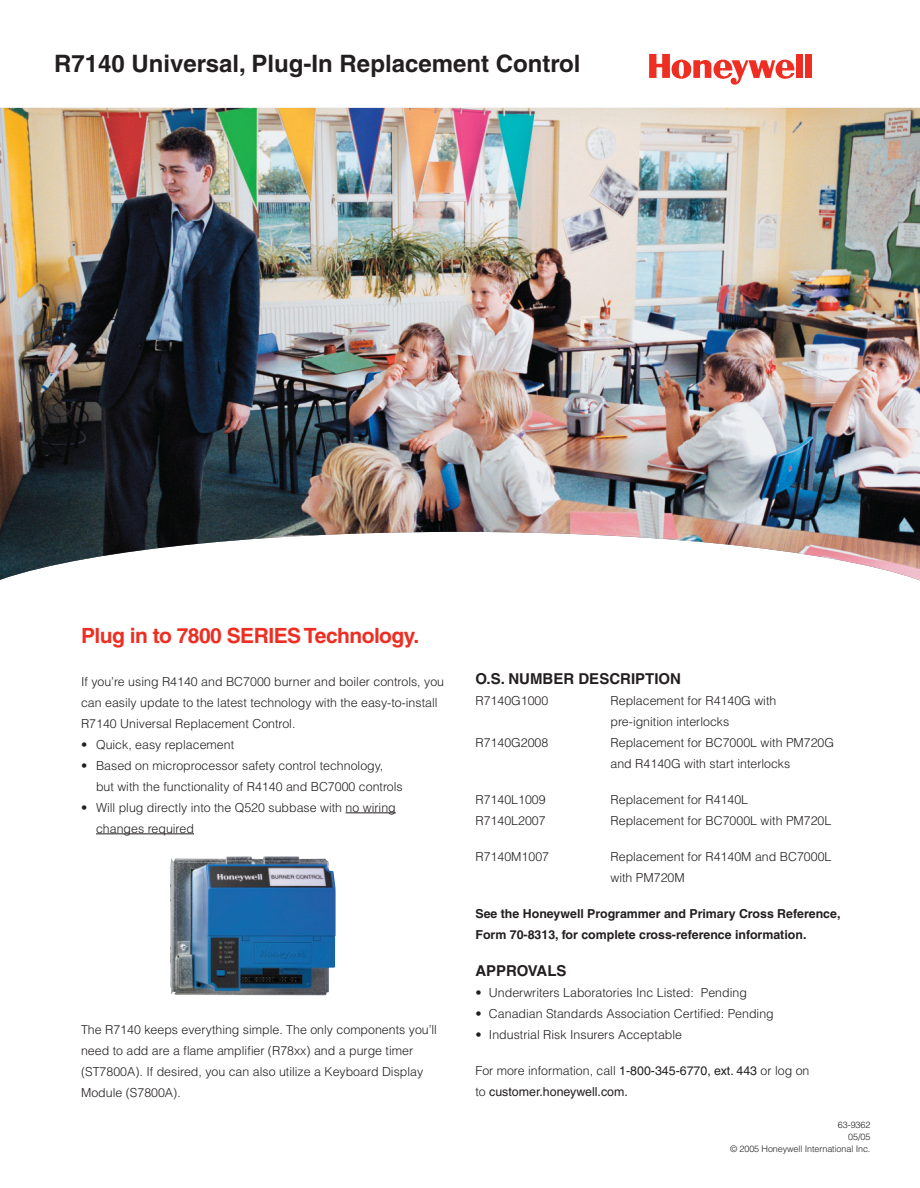
<style>
.page{position:relative;width:920px;height:1188px;background:#fff}
.page>*{position:absolute;margin:0;border:0;box-sizing:border-box;transform-origin:0 0}
.t1{font:700 24px "Helvetica";color:#231f20}
.t2{font:700 21px "Helvetica";letter-spacing:-.025em;color:#ee2e22}
.t3{font:700 15px "Helvetica";color:#231f20}
.t4{font:300 12.3px/21px "Helvetica";color:#231f20}
.t5{font:700 12.3px/21px "Helvetica";color:#231f20}
.t6{font:12.3px/21px "Helvetica";color:#231f20}
.t7{font:300 9px/12px "Helvetica";letter-spacing:-.01em;color:#231f20;text-align:right}
.s1{font-weight:300}
</style>
<div class="page">
<div style="left:796px;top:54px;width:6px;height:24px;background:#ee2e22"></div>
<div style="left:805px;top:54px;width:7px;height:24px;background:#ee2e22"></div>
<svg style="left:649px;top:54px;width:145px;height:31px"></svg>
<img style="left:0;top:108px;width:920px;height:473px">
<hr style="left:345px;top:812px;width:51px;height:1px;background:#231f20">
<hr style="left:96px;top:833px;width:98px;height:1px;background:#231f20">
<img style="left:170px;top:856px;width:165px;height:139px">
<h1 class="t1" style="left:54px;top:55px;width:528px">R7140 Universal, Plug-In Replacement Control</h1>
<h2 class="t2" style="left:81px;top:628px;width:340px">Plug in to 7800 SERIES Technology.</h2>
<p class="t4" style="left:81px;top:672px;width:364px">If you’re using R4140 and BC7000 burner and boiler controls, you can easily update to the latest technology with the easy-to-install<br>R7140 Universal Replacement Control.</p>
<p class="t4" style="left:81px;top:735px;width:155px">• Quick, easy replacement</p>
<p class="t4" style="left:96px;top:756px;width:308px;text-indent:-15px">• Based on microprocessor safety control technology, but with the functionality of R4140 and BC7000 controls</p>
<p class="t4" style="left:96px;top:798px;width:301px;text-indent:-15px">• Will plug directly into the Q520 subbase with no wiring changes required</p>
<p class="t4" style="left:81px;top:1020px;width:357px">The R7140 keeps everything simple. The only components you’ll need to add are a flame amplifier (R78xx) and a purge timer (ST7800A). If desired, you can also utilize a Keyboard Display Module (S7800A).</p>
<p class="t3" style="left:475px;top:673px;width:207px">O.S. NUMBER DESCRIPTION</p>
<p class="t4" style="left:475px;top:691px;width:74px">R7140G1000</p>
<p class="t4" style="left:610px;top:691px;width:167px">Replacement for R4140G with pre-ignition interlocks</p>
<p class="t4" style="left:475px;top:733px;width:74px">R7140G2008</p>
<p class="t4" style="left:610px;top:733px;width:225px">Replacement for BC7000L with PM720G and R4140G with start interlocks</p>
<p class="t4" style="left:475px;top:790px;width:72px">R7140L1009</p>
<p class="t4" style="left:610px;top:790px;width:139px">Replacement for R4140L</p>
<p class="t4" style="left:475px;top:811px;width:72px">R7140L2007</p>
<p class="t4" style="left:610px;top:811px;width:222px">Replacement for BC7000L with PM720L</p>
<p class="t4" style="left:475px;top:847px;width:75px">R7140M1007</p>
<p class="t4" style="left:610px;top:847px;width:222px">Replacement for R4140M and BC7000L with PM720M</p>
<p class="t5" style="left:475px;top:904px;width:366px">See the Honeywell Programmer and Primary Cross Reference,<br>Form 70-8313, for complete cross-reference information.</p>
<p class="t3" style="left:475px;top:965px;width:93px">APPROVALS</p>
<p class="t4" style="left:475px;top:983px;width:273px">• Underwriters Laboratories Inc Listed: Pending</p>
<p class="t4" style="left:475px;top:1004px;width:300px">• Canadian Standards Association Certified: Pending</p>
<p class="t4" style="left:475px;top:1025px;width:208px">• Industrial Risk Insurers Acceptable</p>
<p class="t6" style="left:475px;top:1061px;width:335px"><span class="s1">For more information, call</span> 1-800-345-6770, ext. 443 <span class="s1">or log on to</span> customer.honeywell.com.</p>
<p class="t7" style="left:730px;top:1120px;width:142px">63-9362<br>05/05<br>© 2005 Honeywell International Inc.</p>
</div>
